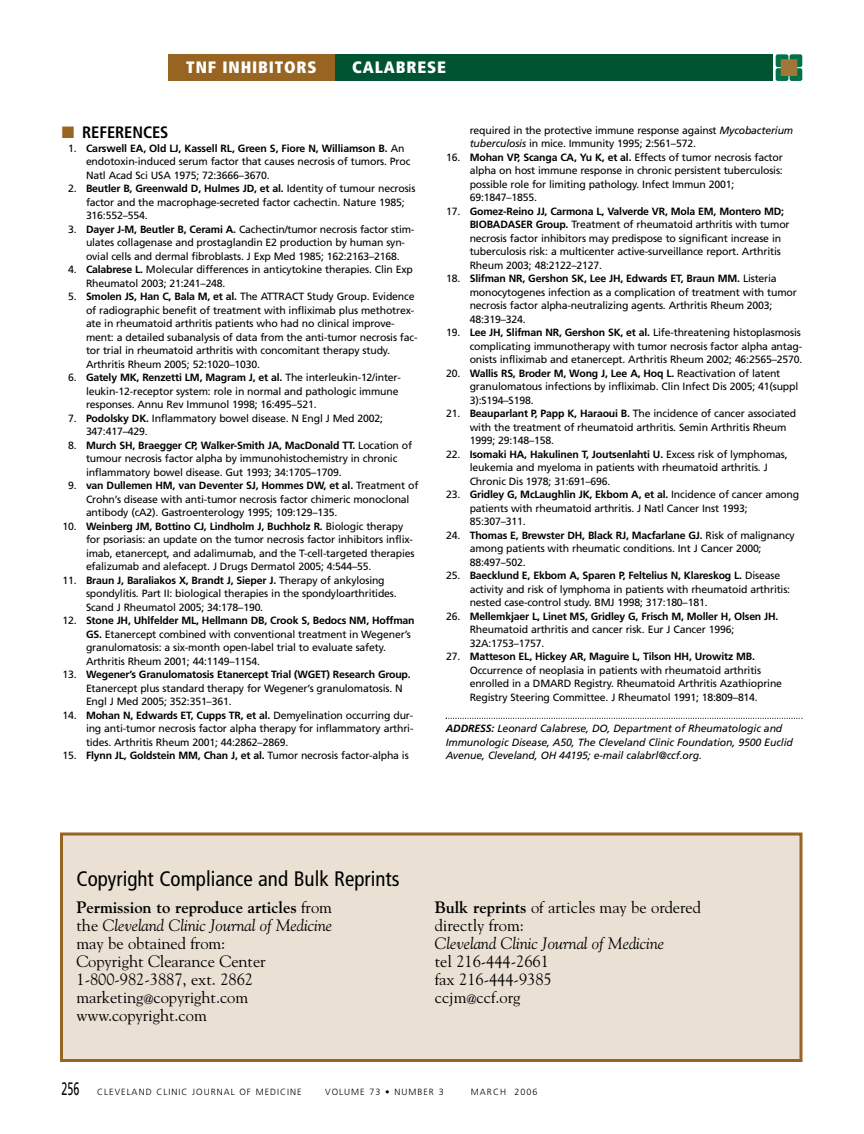
<style>
.page{position:relative;width:864px;height:1134px;background:#fff}
.page>*{position:absolute;margin:0;border:0;box-sizing:border-box;transform-origin:0 0}
.t1{font:condensed 21px "Frutiger";color:#000}
.t2{font:16.5px "Goudy";letter-spacing:-.005em;color:#000}
.t3{font:italic 16.5px "Goudy";letter-spacing:-.005em;color:#000}
.t4{font:700 16.5px "Goudy";letter-spacing:-.005em;color:#000}
.t5{font:900 condensed 16.5px "Frutiger";letter-spacing:.05em;color:#fff}
.t6{font:700 condensed 16.5px "Frutiger";letter-spacing:-.005em;color:#000}
.t7{font:10.5px/13.5px "Frutiger";letter-spacing:-.015em;color:#000}
.t8{font:italic 10.5px/13.5px "Frutiger";letter-spacing:-.01em;color:#000}
.t9{font:700 10.5px "Frutiger";letter-spacing:-.015em;color:#000}
.t10{font:300 9px "Frutiger";letter-spacing:.11em;color:#000}
.s1{color:#976422}
.s2{font-weight:700}
.s3{font-weight:400}
.s4{font-style:italic}
.s5{font-style:normal}
.s6{font-weight:400;font-size:18px}
</style>
<div class="page">
<svg style="left:446px;top:718px;width:356px;height:1px"></svg>
<div style="left:333px;top:54px;width:440px;height:27px;background:#015432"></div>
<div style="left:168px;top:54px;width:166px;height:27px;background:#976422"></div>
<svg style="left:775px;top:55px;width:28px;height:25px"></svg>
<svg style="left:776px;top:54px;width:26px;height:27px"></svg>
<div style="left:781px;top:60px;width:16px;height:15px;background:#a17638"></div>
<div style="left:781px;top:60px;width:16px;height:16px;border:1px solid #a17638"></div>
<div style="left:63px;top:836px;width:737px;height:223px;background:#eae0d3"></div>
<div style="left:60px;top:832px;width:742px;height:230px;border:3px solid #976422"></div>
<h2 class="t5" style="left:186px;top:61px;width:132px">TNF INHIBITORS</h2>
<h2 class="t5" style="left:352px;top:61px;width:95px">CALABRESE</h2>
<h2 class="t6" style="left:62px;top:126px;width:108px"><span class="s1">■</span> REFERENCES</h2>
<p class="t7" style="left:86px;top:142px;width:326px;text-indent:-18px">1. <span class="s2">Carswell EA, Old LJ, Kassell RL, Green S, Fiore N, Williamson B.</span> An endotoxin-induced serum factor that causes necrosis of tumors. Proc<br>Natl Acad Sci USA 1975; 72:3666–3670.</p>
<p class="t7" style="left:86px;top:183px;width:331px;text-indent:-18px">2. <span class="s2">Beutler B, Greenwald D, Hulmes JD, et al.</span> Identity of tumour necrosis factor and the macrophage-secreted factor cachectin. Nature 1985;<br>316:552–554.</p>
<p class="t7" style="left:86px;top:223px;width:330px;text-indent:-18px">3. <span class="s2">Dayer J-M, Beutler B, Cerami A.</span> Cachectin/tumor necrosis factor stim&shy;ulates collagenase and prostaglandin E2 production by human syn&shy;ovial cells and dermal fibroblasts. J Exp Med 1985; 162:2163–2168.</p>
<p class="t7" style="left:86px;top:264px;width:329px;text-indent:-18px">4. <span class="s2">Calabrese L.</span> Molecular differences in anticytokine therapies. Clin Exp<br>Rheumatol 2003; 21:241–248.</p>
<p class="t7" style="left:86px;top:291px;width:333px;text-indent:-18px">5. <span class="s2">Smolen JS, Han C, Bala M, et al.</span> The ATTRACT Study Group. Evidence of radiographic benefit of treatment with infliximab plus methotrex&shy;ate in rheumatoid arthritis patients who had no clinical improve&shy;ment: a detailed subanalysis of data from the anti-tumor necrosis fac&shy;tor trial in rheumatoid arthritis with concomitant therapy study.<br>Arthritis Rheum 2005; 52:1020–1030.</p>
<p class="t7" style="left:86px;top:372px;width:317px;text-indent:-18px">6. <span class="s2">Gately MK, Renzetti LM, Magram J, et al.</span> The interleukin-12/inter&shy;leukin-12-receptor system: role in normal and pathologic immune responses. Annu Rev Immunol 1998; 16:495–521.</p>
<p class="t7" style="left:86px;top:412px;width:298px;text-indent:-18px">7. <span class="s2">Podolsky DK.</span> Inflammatory bowel disease. N Engl J Med 2002;<br>347:417–429.</p>
<p class="t7" style="left:86px;top:439px;width:328px;text-indent:-18px">8. <span class="s2">Murch SH, Braegger CP, Walker-Smith JA, MacDonald TT.</span> Location of tumour necrosis factor alpha by immunohistochemistry in chronic inflammatory bowel disease. Gut 1993; 34:1705–1709.</p>
<p class="t7" style="left:86px;top:480px;width:334px;text-indent:-18px">9. <span class="s2">van Dullemen HM, van Deventer SJ, Hommes DW, et al.</span> Treatment of<br>Crohn’s disease with anti-tumor necrosis factor chimeric monoclonal antibody (cA2). Gastroenterology 1995; 109:129–135.</p>
<p class="t7" style="left:86px;top:520px;width:330px;text-indent:-23px">10. <span class="s2">Weinberg JM, Bottino CJ, Lindholm J, Buchholz R.</span> Biologic therapy for psoriasis: an update on the tumor necrosis factor inhibitors inflix&shy;imab, etanercept, and adalimumab, and the T-cell-targeted therapies efalizumab and alefacept. J Drugs Dermatol 2005; 4:544–55.</p>
<p class="t7" style="left:86px;top:574px;width:312px;text-indent:-23px">11. <span class="s2">Braun J, Baraliakos X, Brandt J, Sieper J.</span> Therapy of ankylosing spondylitis. Part II: biological therapies in the spondyloarthritides.<br>Scand J Rheumatol 2005; 34:178–190.</p>
<p class="t7" style="left:86px;top:615px;width:330px;text-indent:-23px">12. <span class="s2">Stone JH, Uhlfelder ML, Hellmann DB, Crook S, Bedocs NM, Hoffman GS.</span> Etanercept combined with conventional treatment in Wegener’s granulomatosis: a six-month open-label trial to evaluate safety.<br>Arthritis Rheum 2001; 44:1149–1154.</p>
<p class="t7" style="left:86px;top:669px;width:326px;text-indent:-23px">13. <span class="s2">Wegener’s Granulomatosis Etanercept Trial (WGET) Research Group.<br></span>Etanercept plus standard therapy for Wegener’s granulomatosis. N<br>Engl J Med 2005; 352:351–361.</p>
<p class="t7" style="left:86px;top:709px;width:329px;text-align:justify;text-indent:-23px">14. <span class="s2">Mohan N, Edwards ET, Cupps TR, et al.</span> Demyelination occurring dur&shy;ing anti-tumor necrosis factor alpha therapy for inflammatory arthri&shy;tides. Arthritis Rheum 2001; 44:2862–2869.</p>
<p class="t9" style="left:63px;top:751px;width:348px"><span class="s3">15.</span> Flynn JL, Goldstein MM, Chan J, et al. <span class="s3">Tumor necrosis factor-alpha is</span></p>
<p class="t7" style="left:470px;top:124px;width:325px">required in the protective immune response against <span class="s4">Mycobacterium tuberculosis</span> in mice. Immunity 1995; 2:561–572.</p>
<p class="t7" style="left:470px;top:151px;width:315px;text-indent:-23px">16. <span class="s2">Mohan VP, Scanga CA, Yu K, et al.</span> Effects of tumor necrosis factor alpha on host immune response in chronic persistent tuberculosis: possible role for limiting pathology. Infect Immun 2001; 69:1847–1855.</p>
<p class="t7" style="left:470px;top:205px;width:321px;text-indent:-23px">17. <span class="s2">Gomez-Reino JJ, Carmona L, Valverde VR, Mola EM, Montero MD; BIOBADASER Group.</span> Treatment of rheumatoid arthritis with tumor necrosis factor inhibitors may predispose to significant increase in tuberculosis risk: a multicenter active-surveillance report. Arthritis Rheum 2003; 48:2122–2127.</p>
<p class="t7" style="left:470px;top:273px;width:329px;text-indent:-23px">18. <span class="s2">Slifman NR, Gershon SK, Lee JH, Edwards ET, Braun MM.</span> Listeria monocytogenes infection as a complication of treatment with tumor necrosis factor alpha-neutralizing agents. Arthritis Rheum 2003; 48:319–324.</p>
<p class="t7" style="left:470px;top:327px;width:334px;text-indent:-23px">19. <span class="s2">Lee JH, Slifman NR, Gershon SK, et al.</span> Life-threatening histoplasmosis complicating immunotherapy with tumor necrosis factor alpha antag&shy;onists infliximab and etanercept. Arthritis Rheum 2002; 46:2565–2570.</p>
<p class="t7" style="left:470px;top:367px;width:330px;text-indent:-24px">20. <span class="s2">Wallis RS, Broder M, Wong J, Lee A, Hoq L.</span> Reactivation of latent granulomatous infections by infliximab. Clin Infect Dis 2005; 41(suppl<br>3):S194–S198.</p>
<p class="t7" style="left:470px;top:408px;width:328px;text-indent:-23px">21. <span class="s2">Beauparlant P, Papp K, Haraoui B.</span> The incidence of cancer associated with the treatment of rheumatoid arthritis. Semin Arthritis Rheum<br>1999; 29:148–158.</p>
<p class="t7" style="left:470px;top:448px;width:319px;text-indent:-23px">22. <span class="s2">Isomaki HA, Hakulinen T, Joutsenlahti U.</span> Excess risk of lymphomas, leukemia and myeloma in patients with rheumatoid arthritis. J<br>Chronic Dis 1978; 31:691–696.</p>
<p class="t7" style="left:470px;top:489px;width:331px;text-indent:-23px">23. <span class="s2">Gridley G, McLaughlin JK, Ekbom A, et al.</span> Incidence of cancer among patients with rheumatoid arthritis. J Natl Cancer Inst 1993;<br>85:307–311.</p>
<p class="t7" style="left:470px;top:529px;width:327px;text-indent:-23px">24. <span class="s2">Thomas E, Brewster DH, Black RJ, Macfarlane GJ.</span> Risk of malignancy among patients with rheumatic conditions. Int J Cancer 2000;<br>88:497–502.</p>
<p class="t7" style="left:470px;top:570px;width:322px;text-indent:-23px">25. <span class="s2">Baecklund E, Ekbom A, Sparen P, Feltelius N, Klareskog L.</span> Disease activity and risk of lymphoma in patients with rheumatoid arthritis: nested case-control study. BMJ 1998; 317:180–181.</p>
<p class="t7" style="left:470px;top:610px;width:310px;text-indent:-23px">26. <span class="s2">Mellemkjaer L, Linet MS, Gridley G, Frisch M, Moller H, Olsen JH.<br></span>Rheumatoid arthritis and cancer risk. Eur J Cancer 1996;<br>32A:1753–1757.</p>
<p class="t7" style="left:470px;top:651px;width:314px;text-indent:-23px">27. <span class="s2">Matteson EL, Hickey AR, Maguire L, Tilson HH, Urowitz MB.<br></span>Occurrence of neoplasia in patients with rheumatoid arthritis enrolled in a DMARD Registry. Rheumatoid Arthritis Azathioprine Registry Steering Committee. J Rheumatol 1991; 18:809–814.</p>
<p class="t8" style="left:446px;top:723px;width:349px"><span class="s2">ADDRESS:</span> Leonard Calabrese, DO, Department of Rheumatologic and<br>Immunologic Disease, A50, The Cleveland Clinic Foundation, 9500 Euclid<br>Avenue, Cleveland, OH 44195; e-mail calabrl@ccf.org.</p>
<h1 class="t1" style="left:76px;top:870px;width:325px">Copyright Compliance and Bulk Reprints</h1>
<h2 class="t4" style="left:76px;top:901px;width:257px">Permission to reproduce articles <span class="s3">from</span></h2>
<h2 class="t2" style="left:435px;top:901px;width:268px"><span class="s2">Bulk reprints</span> of articles may be ordered</h2>
<h2 class="t3" style="left:76px;top:919px;width:257px"><span class="s5">the</span> Cleveland Clinic Journal of Medicine</h2>
<h2 class="t2" style="left:435px;top:919px;width:91px">directly from:</h2>
<h2 class="t2" style="left:76px;top:937px;width:150px">may be obtained from:</h2>
<h2 class="t3" style="left:435px;top:937px;width:231px">Cleveland Clinic Journal of Medicine</h2>
<h2 class="t2" style="left:76px;top:955px;width:191px">Copyright Clearance Center</h2>
<h2 class="t2" style="left:435px;top:955px;width:116px">tel 216-444-2661</h2>
<h2 class="t2" style="left:76px;top:973px;width:178px">1-800-982-3887, ext. 2862</h2>
<h2 class="t2" style="left:435px;top:973px;width:118px">fax 216-444-9385</h2>
<h2 class="t2" style="left:76px;top:991px;width:173px">marketing<sub>@</sub>copyright.com</h2>
<h2 class="t2" style="left:435px;top:991px;width:87px">ccjm<sub>@</sub>ccf.org</h2>
<h2 class="t2" style="left:76px;top:1009px;width:132px">www.copyright.com</h2>
<p class="t10" style="left:62px;top:1088px;width:242px"><span class="s6">256</span> CLEVELAND CLINIC JOURNAL OF MEDICINE</p>
<p class="t10" style="left:325px;top:1088px;width:120px">VOLUME 73 • NUMBER 3</p>
<p class="t10" style="left:471px;top:1088px;width:68px">MARCH 2006</p>
</div>
